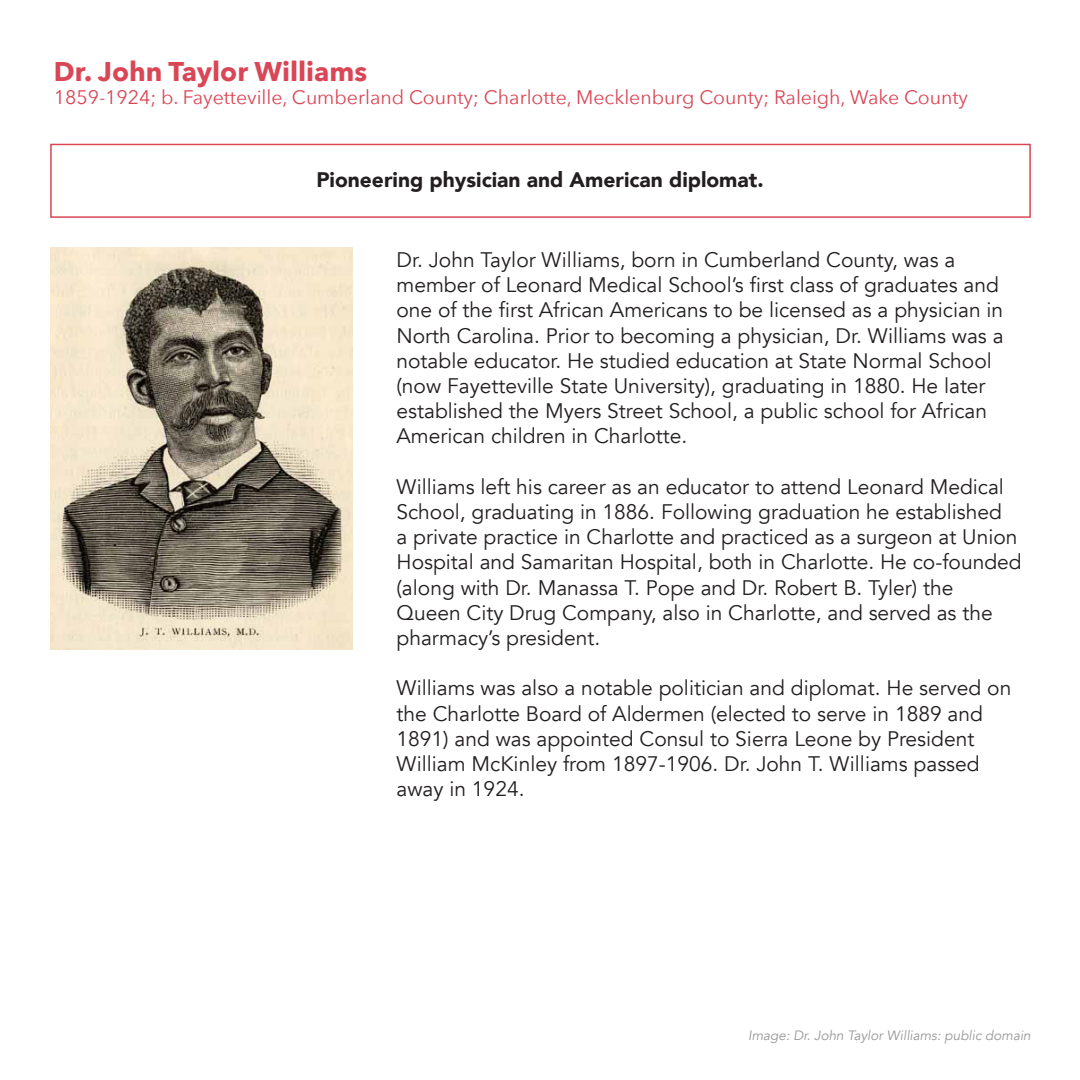
<style>
.page{position:relative;width:1080px;height:1080px;background:#fff}
.page>*{position:absolute;margin:0;border:0;box-sizing:border-box;transform-origin:0 0}
.t1{font:700 27px "Avenir Next";color:#d94655}
.t2{font:21px/25.2px "Avenir";color:#231f20}
.t3{font:900 21px "Avenir";color:#231f20}
.t4{font:19.5px "Avenir Next";color:#d94655}
.t5{font:italic 13.5px "Avenir";color:#989898}
</style>
<div class="page">
<div style="left:50px;top:144px;width:981px;height:74px;background:#fff;border:2px solid #d94655"></div>
<img style="left:50px;top:248px;width:303px;height:401px">
<p class="t1" style="left:54px;top:48px;width:315px">Dr. John Taylor Williams</p>
<p class="t4" style="left:54px;top:81px;width:916px">1859-1924; b. Fayetteville, Cumberland County; Charlotte, Mecklenburg County; Raleigh, Wake County</p>
<p class="t3" style="left:316px;top:161px;width:449px">Pioneering physician and American diplomat.</p>
<p class="t2" style="left:397px;top:248px;width:609px">Dr. John Taylor Williams, born in Cumberland County, was a member of Leonard Medical School’s first class of graduates and one of the first African Americans to be licensed as a physician in North Carolina. Prior to becoming a physician, Dr. Williams was a notable educator. He studied education at State Normal School (now Fayetteville State University), graduating in 1880. He later established the Myers Street School, a public school for African American children in Charlotte.</p>
<p class="t2" style="left:397px;top:474px;width:627px">Williams left his career as an educator to attend Leonard Medical School, graduating in 1886. Following graduation he established<br>a private practice in Charlotte and practiced as a surgeon at Union Hospital and Samaritan Hospital, both in Charlotte. He co-founded (along with Dr. Manassa T. Pope and Dr. Robert B. Tyler) the Queen City Drug Company, also in Charlotte, and served as the pharmacy’s president.</p>
<p class="t2" style="left:397px;top:676px;width:616px">Williams was also a notable politician and diplomat. He served on the Charlotte Board of Aldermen (elected to serve in 1889 and 1891) and was appointed Consul to Sierra Leone by President William McKinley from 1897-1906. Dr. John T. Williams passed away in 1924.</p>
<p class="t5" style="left:748px;top:1027px;width:284px">Image: Dr. John Taylor Williams: public domain</p>
</div>
